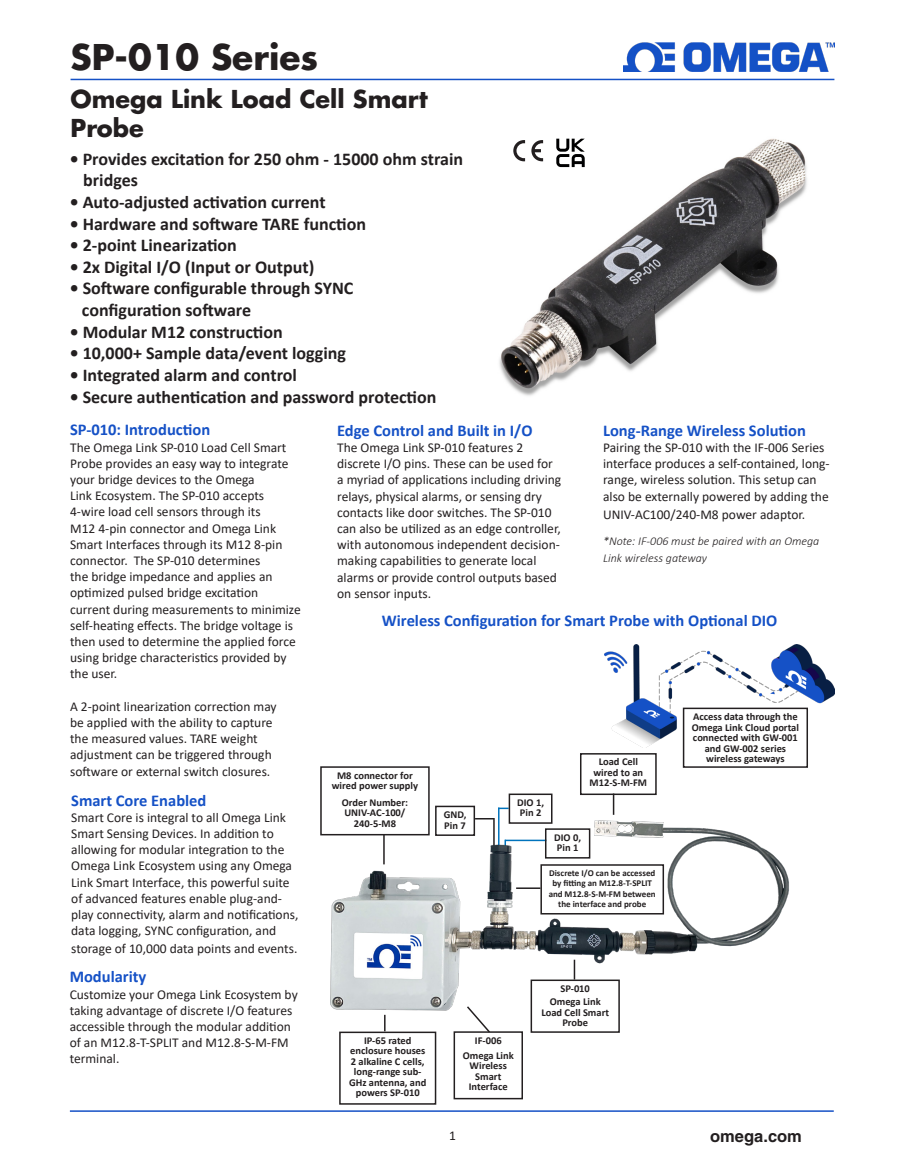
<style>
.page{position:relative;width:905px;height:1168px;background:#fff}
.page>*{position:absolute;margin:0;border:0;box-sizing:border-box;transform-origin:0 0}
.t1{font:700 34.5px "Futura";color:#231f20}
.t2{font:700 24px/28.8px "Futura";color:#231f20}
.t3{font:700 18px "Calibri";color:#231f20}
.t4{font:700 16.5px "Calibri";color:#1551c6}
.t5{font:700 16.5px "Helvetica";color:#231f20}
.t6{font:13.5px/16.2px "Calibri";color:#231f20}
.t7{font:italic 300 12px/16.2px "Calibri";color:#231f20}
.t8{font:700 10.5px/10.5px "Calibri";color:#231f20;text-align:center}
.t9{font:700 9px/10.5px "Calibri";color:#231f20;text-align:center}
</style>
<div class="page">
<hr style="left:71px;top:79px;width:763px;height:1px;background:#1551c6">
<img style="left:623px;top:43px;width:211px;height:28px">
<img style="left:604px;top:644px;width:230px;height:103px">
<div style="left:682px;top:707px;width:126px;height:61px;border:2px solid #231f20"></div>
<img style="left:499px;top:138px;width:308px;height:258px">
<svg style="left:556px;top:139px;width:28px;height:28px"></svg>
<svg style="left:531px;top:140px;width:12px;height:21px"></svg>
<svg style="left:513px;top:140px;width:12px;height:21px"></svg>
<hr style="left:70px;top:1110px;width:763px;height:2px;background:#1551c6">
<div style="left:339px;top:1031px;width:97px;height:73px;border:2px solid #231f20"></div>
<div style="left:320px;top:766px;width:109px;height:69px;border:2px solid #231f20"></div>
<div style="left:453px;top:1031px;width:70px;height:68px;border:2px solid #231f20"></div>
<svg style="left:465px;top:1024px;width:26px;height:10px"></svg>
<hr style="left:498px;top:807px;width:1px;height:51px;background:#0073bc">
<svg style="left:498px;top:807px;width:10px;height:2px"></svg>
<div style="left:435px;top:805px;width:40px;height:31px;border:2px solid #231f20"></div>
<div style="left:530px;top:979px;width:90px;height:54px;border:2px solid #231f20"></div>
<div style="left:508px;top:793px;width:44px;height:31px;border:2px solid #231f20"></div>
<div style="left:580px;top:753px;width:76px;height:42px;border:2px solid #231f20"></div>
<hr style="left:612px;top:793px;width:2px;height:22px;background:#231f20">
<img style="left:320px;top:810px;width:469px;height:214px">
<p class="t1" style="left:71px;top:34px;width:249px">SP-010 Series</p>
<p class="t2" style="left:71px;top:84px;width:359px">Omega Link Load Cell Smart<br>Probe</p>
<p class="t3" style="left:70px;top:146px;width:395px">• Provides excitation for 250 ohm - 15000 ohm strain</p>
<p class="t3" style="left:83px;top:168px;width:56px">bridges</p>
<p class="t3" style="left:70px;top:189px;width:257px">• Auto-adjusted activation current</p>
<p class="t3" style="left:70px;top:211px;width:298px">• Hardware and software TARE function</p>
<p class="t3" style="left:70px;top:232px;width:169px">• 2-point Linearization</p>
<p class="t3" style="left:70px;top:254px;width:246px">• 2x Digital I/O (Input or Output)</p>
<p class="t3" style="left:70px;top:276px;width:285px">• Software configurable through SYNC</p>
<p class="t3" style="left:82px;top:297px;width:171px">configuration software</p>
<p class="t3" style="left:70px;top:319px;width:215px">• Modular M12 construction</p>
<p class="t3" style="left:70px;top:340px;width:278px">• 10,000+ Sample data/event logging</p>
<p class="t3" style="left:70px;top:362px;width:229px">• Integrated alarm and control</p>
<p class="t3" style="left:70px;top:384px;width:368px">• Secure authentication and password protection</p>
<p class="t4" style="left:70px;top:418px;width:142px">SP-010: Introduction</p>
<p class="t6" style="left:70px;top:438px;width:232px">The Omega Link SP-010 Load Cell Smart Probe provides an easy way to integrate your bridge devices to the Omega<br>Link Ecosystem. The SP-010 accepts 4-wire load cell sensors through its<br>M12 4-pin connector and Omega Link Smart Interfaces through its M12 8-pin connector. The SP-010 determines<br>the bridge impedance and applies an optimized pulsed bridge excitation current during measurements to minimize self-heating effects. The bridge voltage is then used to determine the applied force using bridge characteristics provided by the user.</p>
<p class="t6" style="left:70px;top:698px;width:208px">A 2-point linearization correction may be applied with the ability to capture the measured values. TARE weight adjustment can be triggered through software or external switch closures.</p>
<p class="t4" style="left:71px;top:788px;width:137px">Smart Core Enabled</p>
<p class="t6" style="left:71px;top:809px;width:229px">Smart Core is integral to all Omega Link Smart Sensing Devices. In addition to allowing for modular integration to the Omega Link Ecosystem using any Omega Link Smart Interface, this powerful suite of advanced features enable plug-and&shy;play connectivity, alarm and notifications, data logging, SYNC configuration, and</p>
<p class="t6" style="left:71px;top:940px;width:228px">storage of 10,000 data points and events.</p>
<p class="t4" style="left:70px;top:965px;width:78px">Modularity</p>
<p class="t6" style="left:70px;top:985px;width:229px">Customize your Omega Link Ecosystem by taking advantage of discrete I/O features accessible through the modular addition of an M12.8-T-SPLIT and M12.8-S-M-FM terminal.</p>
<p class="t4" style="left:337px;top:419px;width:197px">Edge Control and Built in I/O</p>
<p class="t6" style="left:337px;top:439px;width:225px">The Omega Link SP-010 features 2 discrete I/O pins. These can be used for a myriad of applications including driving relays, physical alarms, or sensing dry contacts like door switches. The SP-010 can also be utilized as an edge controller, with autonomous independent decision&shy;making capabilities to generate local alarms or provide control outputs based on sensor inputs.</p>
<p class="t4" style="left:603px;top:419px;width:204px">Long-Range Wireless Solution</p>
<p class="t6" style="left:603px;top:439px;width:228px">Pairing the SP-010 with the IF-006 Series interface produces a self-contained, long&shy;range, wireless solution. This setup can also be externally powered by adding the</p>
<p class="t6" style="left:603px;top:506px;width:204px">UNIV-AC100/240-M8 power adaptor.</p>
<p class="t7" style="left:603px;top:533px;width:218px">*Note: IF-006 must be paired with an Omega<br>Link wireless gateway</p>
<p class="t4" style="left:382px;top:609px;width:397px">Wireless Configuration for Smart Probe with Optional DIO</p>
<p class="t8" style="left:332px;top:770px;width:88px">M8 connector for wired power supply</p>
<p class="t8" style="left:342px;top:797px;width:68px">Order Number:</p>
<p class="t8" style="left:344px;top:807px;width:63px">UNIV-AC-100/</p>
<p class="t8" style="left:354px;top:818px;width:44px">240-5-M8</p>
<p class="t8" style="left:443px;top:809px;width:24px">GND,</p>
<p class="t8" style="left:444px;top:820px;width:23px">Pin 7</p>
<p class="t8" style="left:517px;top:797px;width:28px">DIO 1,</p>
<p class="t8" style="left:520px;top:807px;width:23px">Pin 2</p>
<p class="t8" style="left:589px;top:756px;width:59px">Load Cell wired to an<br>M12-S-M-FM</p>
<p class="t8" style="left:554px;top:832px;width:28px">DIO 0,</p>
<p class="t8" style="left:557px;top:842px;width:23px">Pin 1</p>
<p class="t9" style="left:548px;top:867px;width:109px">Discrete I/O can be accessed by fitting an M12.8-T-SPLIT and M12.8-S-M-FM between the interface and probe</p>
<p class="t8" style="left:349px;top:1035px;width:79px">IP-65 rated enclosure houses<br>2 alkaline C cells, long-range sub-<br>GHz antenna, and powers SP-010</p>
<p class="t8" style="left:475px;top:1035px;width:28px">IF-006</p>
<p class="t8" style="left:463px;top:1050px;width:52px">Omega Link<br>Wireless<br>Smart<br>Interface</p>
<p class="t6" style="left:449px;top:1126px;width:8px">1</p>
<p class="t8" style="left:560px;top:983px;width:31px">SP-010</p>
<p class="t8" style="left:541px;top:996px;width:69px">Omega Link<br>Load Cell Smart<br>Probe</p>
<p class="t8" style="left:691px;top:711px;width:109px">Access data through the<br>Omega Link Cloud portal connected with GW-001 and GW-002 series wireless gateways</p>
<p class="t5" style="left:710px;top:1126px;width:93px">omega.com</p>
</div>
